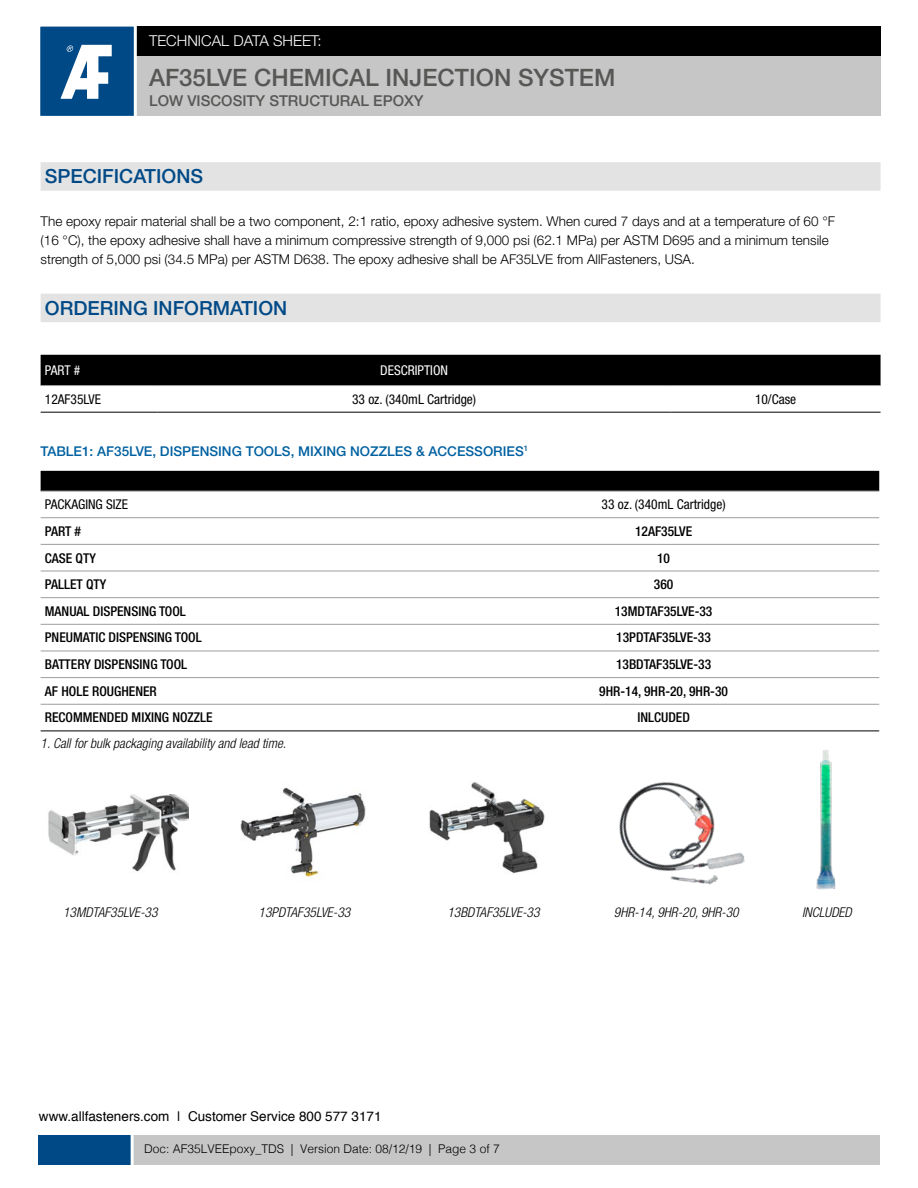
<style>
.page{position:relative;width:918px;height:1188px;background:#fff}
.page>*{position:absolute;margin:0;border:0;box-sizing:border-box;transform-origin:0 0}
.t1{font:500 24px "Helvetica Neue LT Pro";color:#575756}
.t2{font:500 19.5px "Helvetica Neue LT Pro";color:#004987}
.t3{font:500 15px "Helvetica Neue LT Pro";color:#575756}
.t4{font:300 15px "Helvetica Neue LT Pro";color:#fff}
.t5{font:300 13.5px/19.2px "Helvetica Neue LT Pro";color:#000}
.t6{font:500 condensed 13.5px "Helvetica Neue LT Pro";color:#000}
.t7{font:italic 300 condensed 13.5px "Helvetica Neue LT Pro";color:#000}
.t8{font:condensed 13.5px "Helvetica Neue LT Pro";color:#000}
.t9{font:500 13.5px "Helvetica Neue LT Pro";color:#0061a1}
.t10{font:13.5px "Helvetica";color:#000}
.t11{font:condensed 13.5px "Helvetica Neue LT Pro";color:#fff}
.t12{font:300 12px "Helvetica";color:#000}
</style>
<div class="page">
<div style="left:40px;top:27px;width:841px;height:29px;background:#000"></div>
<div style="left:40px;top:56px;width:841px;height:60px;background:#c6c6c6"></div>
<svg style="left:40px;top:26px;width:98px;height:90px"></svg>
<div style="left:39px;top:1135px;width:840px;height:30px;background:#c6c6c6"></div>
<div style="left:39px;top:1135px;width:93px;height:30px;background:#004987"></div>
<hr style="left:131px;top:1134px;width:3px;height:31px;background:#fff">
<div style="left:41px;top:162px;width:840px;height:29px;background:#e3e3e3"></div>
<div style="left:41px;top:355px;width:840px;height:30px;background:#000"></div>
<hr style="left:41px;top:385px;width:117px;height:1px;background:#9d9d9c">
<hr style="left:158px;top:385px;width:513px;height:1px;background:#9d9d9c">
<hr style="left:671px;top:385px;width:210px;height:1px;background:#9d9d9c">
<hr style="left:41px;top:412px;width:117px;height:1px;background:#000">
<hr style="left:158px;top:412px;width:513px;height:1px;background:#000">
<hr style="left:671px;top:412px;width:210px;height:1px;background:#000">
<div style="left:41px;top:471px;width:838px;height:20px;background:#000"></div>
<hr style="left:41px;top:491px;width:407px;height:1px;background:#9d9d9c">
<hr style="left:448px;top:491px;width:431px;height:1px;background:#9d9d9c">
<hr style="left:41px;top:517px;width:407px;height:1px;background:#9d9d9c">
<hr style="left:448px;top:517px;width:431px;height:1px;background:#9d9d9c">
<hr style="left:41px;top:544px;width:407px;height:1px;background:#9d9d9c">
<hr style="left:448px;top:544px;width:431px;height:1px;background:#9d9d9c">
<hr style="left:41px;top:571px;width:407px;height:1px;background:#9d9d9c">
<hr style="left:448px;top:571px;width:431px;height:1px;background:#9d9d9c">
<hr style="left:41px;top:597px;width:407px;height:1px;background:#9d9d9c">
<hr style="left:448px;top:597px;width:431px;height:1px;background:#9d9d9c">
<hr style="left:41px;top:624px;width:407px;height:1px;background:#9d9d9c">
<hr style="left:448px;top:624px;width:431px;height:1px;background:#9d9d9c">
<hr style="left:41px;top:651px;width:407px;height:1px;background:#9d9d9c">
<hr style="left:448px;top:651px;width:431px;height:1px;background:#9d9d9c">
<hr style="left:41px;top:677px;width:407px;height:1px;background:#9d9d9c">
<hr style="left:448px;top:677px;width:431px;height:1px;background:#9d9d9c">
<hr style="left:41px;top:704px;width:407px;height:1px;background:#9d9d9c">
<hr style="left:448px;top:704px;width:431px;height:1px;background:#9d9d9c">
<hr style="left:41px;top:731px;width:407px;height:1px;background:#000">
<hr style="left:448px;top:731px;width:431px;height:1px;background:#000">
<img style="left:48px;top:794px;width:140px;height:78px">
<img style="left:240px;top:787px;width:126px;height:90px">
<img style="left:429px;top:782px;width:116px;height:92px">
<img style="left:816px;top:750px;width:20px;height:140px">
<img style="left:619px;top:782px;width:126px;height:103px">
<div style="left:41px;top:294px;width:840px;height:28px;background:#e3e3e3"></div>
<p class="t4" style="left:149px;top:32px;width:174px">TECHNICAL DATA SHEET:</p>
<h1 class="t1" style="left:149px;top:63px;width:468px">AF35LVE CHEMICAL INJECTION SYSTEM</h1>
<p class="t3" style="left:149px;top:91px;width:276px">LOW VISCOSITY STRUCTURAL EPOXY</p>
<h2 class="t2" style="left:45px;top:165px;width:160px">SPECIFICATIONS</h2>
<p class="t5" style="left:41px;top:211px;width:796px">The epoxy repair material shall be a two component, 2:1 ratio, epoxy adhesive system. When cured 7 days and at a temperature of 60 °F (16 °C), the epoxy adhesive shall have a minimum compressive strength of 9,000 psi (62.1 MPa) per ASTM D695 and a minimum tensile strength of 5,000 psi (34.5 MPa) per ASTM D638. The epoxy adhesive shall be AF35LVE from AllFasteners, USA.</p>
<h2 class="t2" style="left:45px;top:296px;width:244px">ORDERING INFORMATION</h2>
<p class="t11" style="left:45px;top:362px;width:37px">PART #</p>
<p class="t11" style="left:380px;top:362px;width:69px">DESCRIPTION</p>
<p class="t8" style="left:45px;top:391px;width:58px">12AF35LVE</p>
<p class="t8" style="left:352px;top:391px;width:126px">33 oz. (340mL Cartridge)</p>
<p class="t8" style="left:755px;top:391px;width:43px">10/Case</p>
<p class="t9" style="left:41px;top:443px;width:489px">TABLE1: AF35LVE, DISPENSING TOOLS, MIXING NOZZLES &amp; ACCESSORIES<sup>1</sup></p>
<p class="t8" style="left:45px;top:497px;width:85px">PACKAGING SIZE</p>
<p class="t8" style="left:602px;top:497px;width:126px">33 oz. (340mL Cartridge)</p>
<p class="t6" style="left:45px;top:523px;width:38px">PART #</p>
<p class="t6" style="left:635px;top:523px;width:59px">12AF35LVE</p>
<p class="t6" style="left:45px;top:550px;width:53px">CASE QTY</p>
<p class="t6" style="left:657px;top:550px;width:14px">10</p>
<p class="t6" style="left:45px;top:576px;width:63px">PALLET QTY</p>
<p class="t6" style="left:654px;top:576px;width:21px">360</p>
<p class="t6" style="left:45px;top:603px;width:143px">MANUAL DISPENSING TOOL</p>
<p class="t6" style="left:615px;top:603px;width:99px">13MDTAF35LVE-33</p>
<p class="t6" style="left:45px;top:630px;width:158px">PNEUMATIC DISPENSING TOOL</p>
<p class="t6" style="left:616px;top:630px;width:96px">13PDTAF35LVE-33</p>
<p class="t6" style="left:45px;top:656px;width:144px">BATTERY DISPENSING TOOL</p>
<p class="t6" style="left:616px;top:656px;width:97px">13BDTAF35LVE-33</p>
<p class="t6" style="left:45px;top:683px;width:113px">AF HOLE ROUGHENER</p>
<p class="t6" style="left:599px;top:683px;width:130px">9HR-14, 9HR-20, 9HR-30</p>
<p class="t6" style="left:45px;top:710px;width:169px">RECOMMENDED MIXING NOZZLE</p>
<p class="t6" style="left:637px;top:710px;width:54px">INLCUDED</p>
<p class="t7" style="left:41px;top:735px;width:247px">1. Call for bulk packaging availability and lead time.</p>
<p class="t7" style="left:63px;top:905px;width:96px">13MDTAF35LVE-33</p>
<p class="t7" style="left:259px;top:905px;width:93px">13PDTAF35LVE-33</p>
<p class="t7" style="left:447px;top:905px;width:94px">13BDTAF35LVE-33</p>
<p class="t7" style="left:614px;top:905px;width:126px">9HR-14, 9HR-20, 9HR-30</p>
<p class="t7" style="left:802px;top:905px;width:51px">INCLUDED</p>
<p class="t10" style="left:39px;top:1106px;width:344px">www.allfasteners.com | Customer Service 800 577 3171</p>
<p class="t12" style="left:144px;top:1138px;width:357px">Doc: AF35LVEEpoxy_TDS | Version Date: 08/12/19 | Page 3 of 7</p>
</div>
